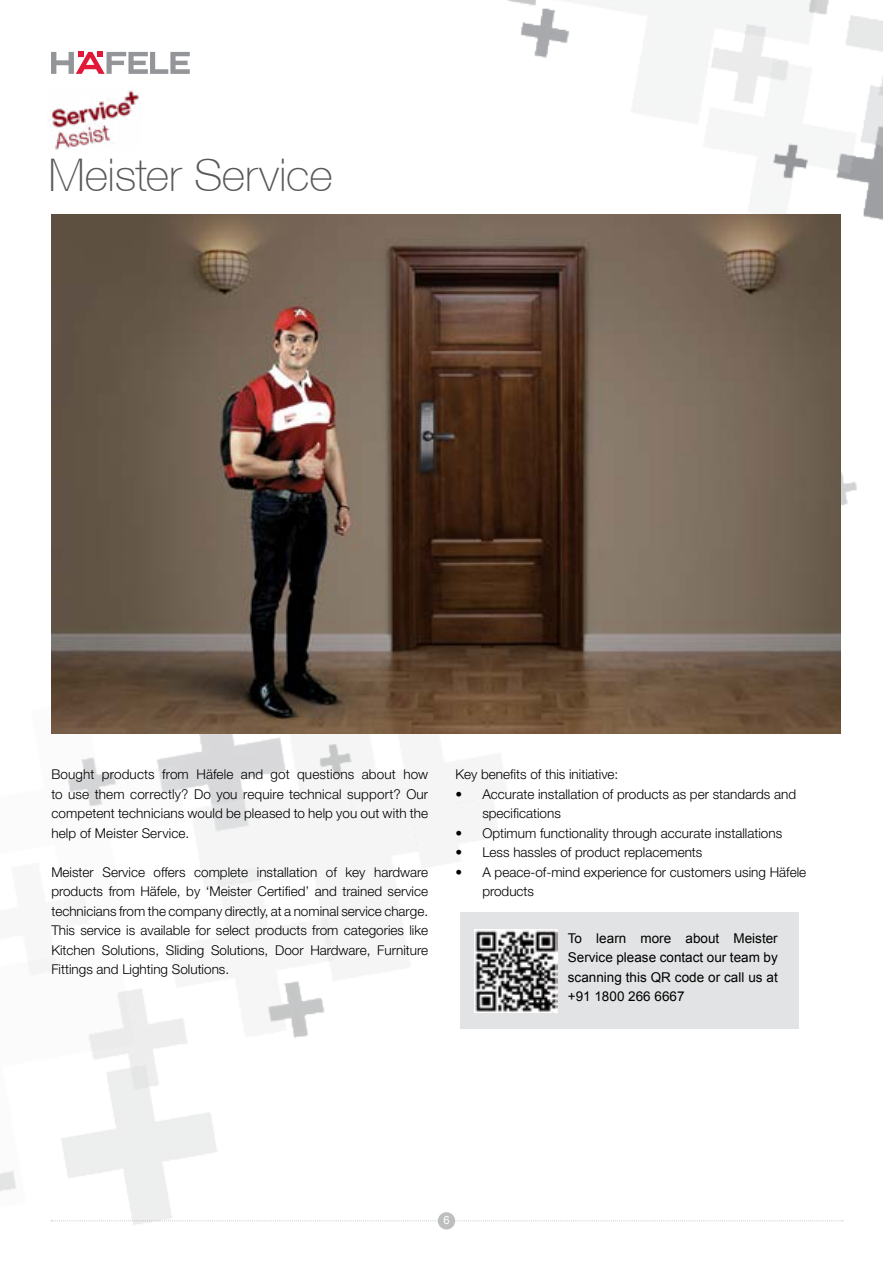
<style>
.page{position:relative;width:893px;height:1263px;background:#fff}
.page>*{position:absolute;margin:0;border:0;box-sizing:border-box;transform-origin:0 0}
.t1{font:100 45px "Helvetica Neue CE";letter-spacing:-.005em;color:#58595b}
.t2{font:300 13.5px/19.5px "Helvetica Neue LT Std";color:#000;text-align:justify}
.t3{font:13.5px/19.5px "Arial";color:#000;text-align:justify}
.t4{font:11.25px "Arial";color:#fff}
</style>
<div class="page">
<svg style="left:51px;top:52px;width:139px;height:22px"></svg>
<img style="left:0;top:415px;width:857px;height:815px">
<div style="left:460px;top:913px;width:339px;height:116px;background:#e2e3e4"></div>
<img style="left:48px;top:90px;width:91px;height:59px">
<img style="left:508px;top:0;width:375px;height:228px">
<img style="left:475px;top:930px;width:82px;height:82px">
<img style="left:51px;top:215px;width:789px;height:519px">
<h1 class="t1" style="left:48px;top:148px;width:286px">Meister Service</h1>
<p class="t2" style="left:51px;top:764px;width:378px">Bought products from Häfele and got questions about how to use them correctly? Do you require technical support? Our competent technicians would be pleased to help you out with the help of Meister Service.</p>
<p class="t2" style="left:51px;top:862px;width:378px">Meister Service offers complete installation of key hardware products from Häfele, by ‘Meister Certified’ and trained service technicians from the company directly, at a nominal service charge.<br>This service is available for select products from categories like Kitchen Solutions, Sliding Solutions, Door Hardware, Furniture Fittings and Lighting Solutions.</p>
<p class="t2" style="left:455px;top:764px;width:164px">Key benefits of this initiative:</p>
<p class="t2" style="left:482px;top:784px;width:315px;text-indent:-27px">• Accurate installation of products as per standards and specifications</p>
<p class="t2" style="left:455px;top:823px;width:328px">• Optimum functionality through accurate installations</p>
<p class="t2" style="left:455px;top:842px;width:249px">• Less hassles of product replacements</p>
<p class="t2" style="left:482px;top:862px;width:325px;text-indent:-27px">• A peace-of-mind experience for customers using Häfele products</p>
<p class="t3" style="left:568px;top:929px;width:211px">To learn more about Meister Service please contact our team by scanning this QR code or call us at +91 1800 266 6667</p>
<p class="t4" style="left:443px;top:1213px;width:8px">6</p>
</div>
